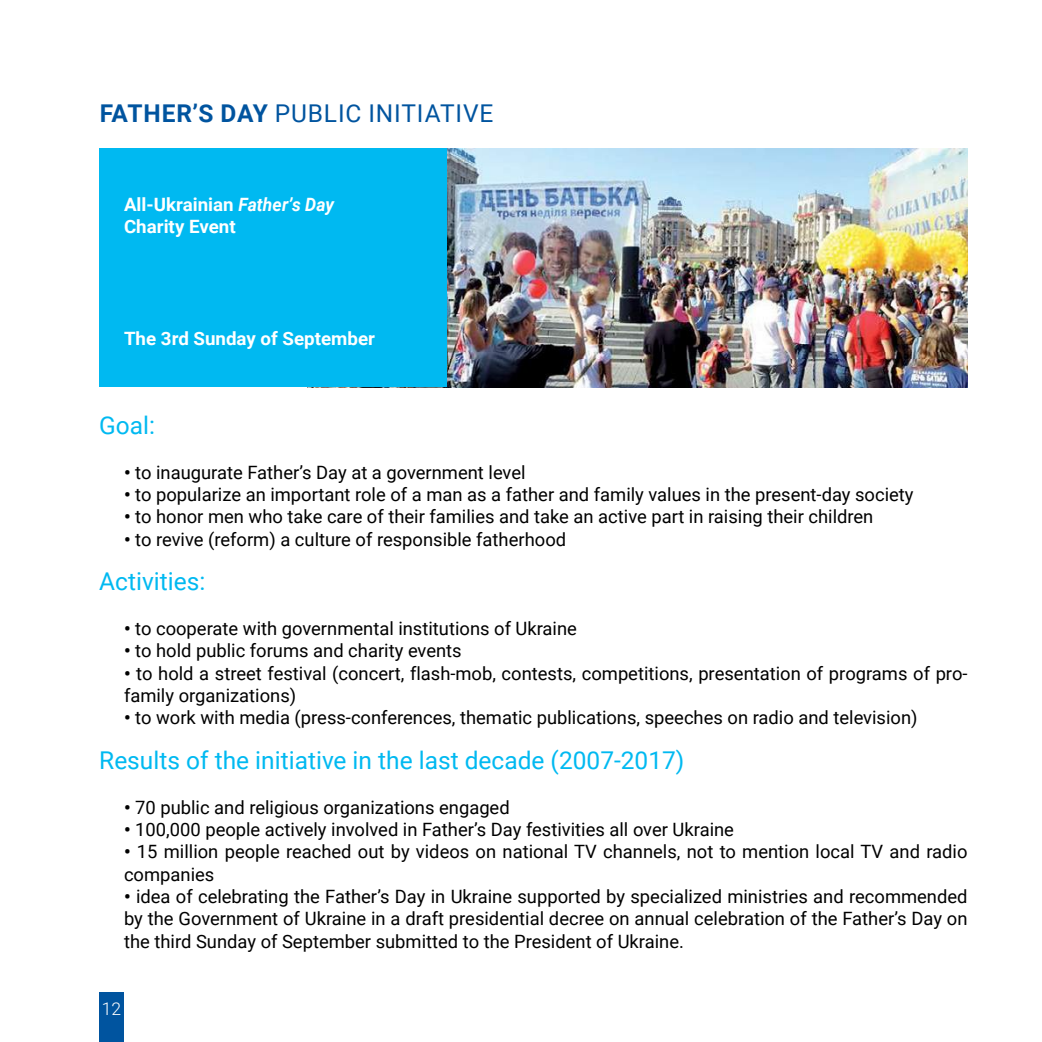
<style>
.page{position:relative;width:1042px;height:1042px;background:#fff}
.page>*{position:absolute;margin:0;border:0;box-sizing:border-box;transform-origin:0 0}
.t1{font:24.5px "Roboto";color:#00b9f1}
.t2{font:24.5px "Roboto";letter-spacing:.035em;color:#00549f}
.t3{font:18.38px/22.4px "Roboto";color:#000}
.t4{font:700 18.38px/22.4px "Roboto";color:#fff}
.t5{font:300 17.5px "Roboto";color:#fff}
.s1{font-weight:700}
.s2{font-style:italic}
</style>
<div class="page">
<div style="left:99px;top:992px;width:25px;height:50px;background:#00549f"></div>
<img style="left:446px;top:149px;width:521px;height:238px">
<div style="left:99px;top:149px;width:347px;height:238px;background:#00b9f1"></div>
<h1 class="t2" style="left:100px;top:96px;width:395px"><span class="s1">FATHER’S DAY</span> PUBLIC INITIATIVE</h1>
<p class="t4" style="left:124px;top:192px;width:212px">All-Ukrainian <span class="s2">Father’s Day<br></span>Charity Event</p>
<p class="t4" style="left:124px;top:326px;width:252px">The 3rd Sunday of September</p>
<h1 class="t1" style="left:99px;top:408px;width:57px">Goal:</h1>
<p class="t3" style="left:124px;top:460px;width:403px"><span class="s1">•</span> to inaugurate Father’s Day at a government level</p>
<p class="t3" style="left:124px;top:483px;width:791px"><span class="s1">•</span> to popularize an important role of a man as a father and family values in the present-day society</p>
<p class="t3" style="left:124px;top:505px;width:751px"><span class="s1">•</span> to honor men who take care of their families and take an active part in raising their children</p>
<p class="t3" style="left:124px;top:527px;width:444px"><span class="s1">•</span> to revive (reform) a culture of responsible fatherhood</p>
<h1 class="t1" style="left:99px;top:564px;width:108px">Activities:</h1>
<p class="t3" style="left:124px;top:617px;width:454px"><span class="s1">•</span> to cooperate with governmental institutions of Ukraine</p>
<p class="t3" style="left:124px;top:639px;width:339px"><span class="s1">•</span> to hold public forums and charity events</p>
<p class="t3" style="left:124px;top:661px;width:845px"><span class="s1">•</span> to hold a street festival (concert, flash-mob, contests, competitions, presentation of programs of pro&shy;family organizations)</p>
<p class="t3" style="left:124px;top:706px;width:795px"><span class="s1">•</span> to work with media (press-conferences, thematic publications, speeches on radio and television)</p>
<h1 class="t1" style="left:99px;top:743px;width:587px">Results of the initiative in the last decade (2007-2017)</h1>
<p class="t3" style="left:124px;top:795px;width:387px"><span class="s1">•</span> 70 public and religious organizations engaged</p>
<p class="t3" style="left:124px;top:817px;width:611px"><span class="s1">•</span> 100,000 people actively involved in Father’s Day festivities all over Ukraine</p>
<p class="t3" style="left:124px;top:840px;width:845px"><span class="s1">•</span> 15 million people reached out by videos on national TV channels, not to mention local TV and radio companies</p>
<p class="t3" style="left:124px;top:884px;width:845px;text-align:justify"><span class="s1">•</span> idea of celebrating the Father’s Day in Ukraine supported by specialized ministries and recommended by the Government of Ukraine in a draft presidential decree on annual celebration of the Father’s Day on the third Sunday of September submitted to the President of Ukraine.</p>
<p class="t5" style="left:102px;top:997px;width:21px">12</p>
</div>
